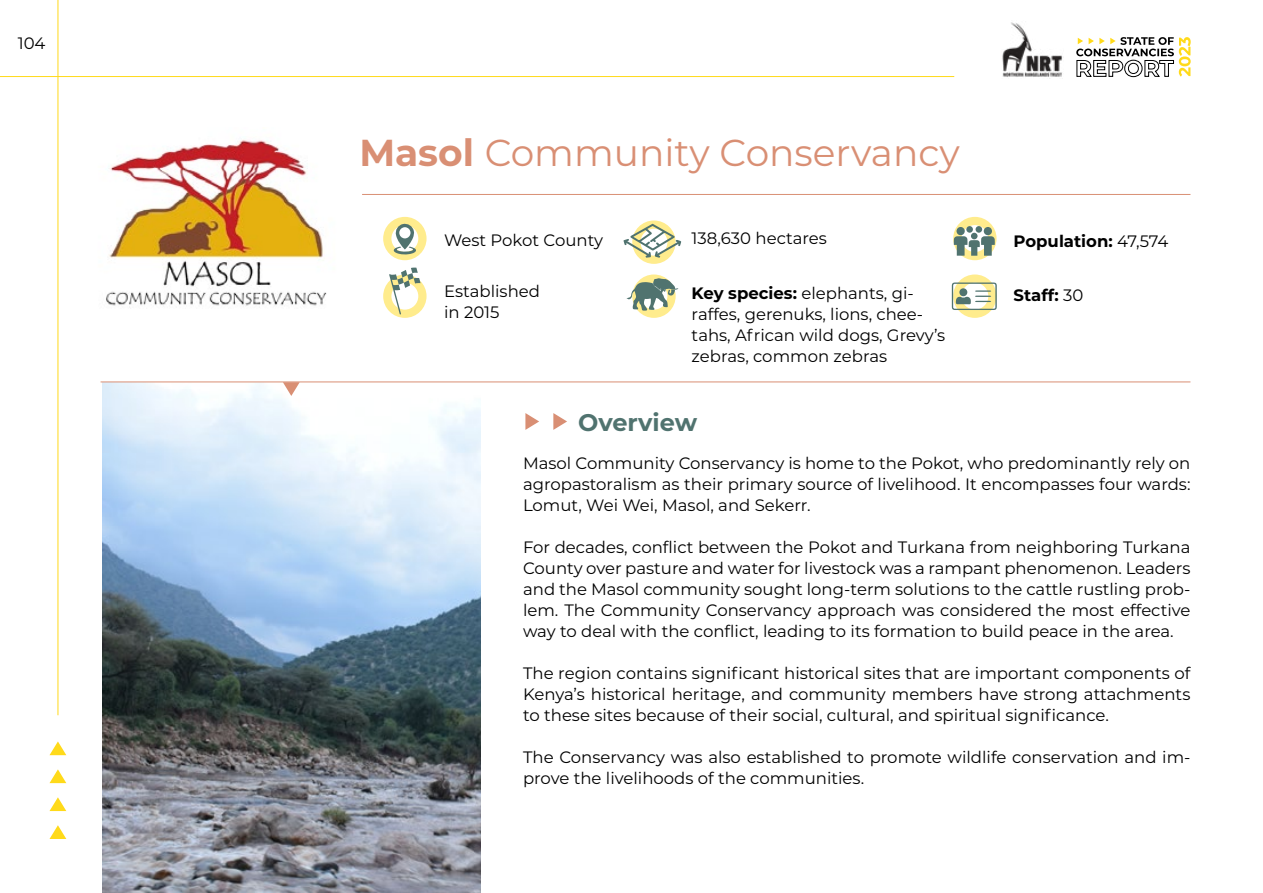
<style>
.page{position:relative;width:1263px;height:893px;background:#fff}
.page>*{position:absolute;margin:0;border:0;box-sizing:border-box;transform-origin:0 0}
.t1{font:37.5px "Montserrat";color:#d98f74}
.t2{font:700 24px "Montserrat";color:#50736f}
.t3{font:16.5px/21px "Montserrat";color:#000}
.t4{font:700 16.5px "Montserrat";color:#000}
.s1{font-weight:700}
.s2{font-weight:400}
</style>
<div class="page">
<svg style="left:50px;top:825px;width:16px;height:14px"></svg>
<svg style="left:50px;top:797px;width:16px;height:14px"></svg>
<svg style="left:50px;top:769px;width:16px;height:14px"></svg>
<svg style="left:50px;top:741px;width:16px;height:14px"></svg>
<img style="left:1002px;top:22px;width:60px;height:55px">
<hr style="left:0;top:76px;width:954px;height:1px;background:#ffda1a">
<hr style="left:58px;top:0;width:1px;height:715px;background:#ffda1a">
<svg style="left:1076px;top:37px;width:115px;height:40px"></svg>
<img style="left:102px;top:383px;width:378px;height:510px">
<svg style="left:383px;top:268px;width:43px;height:50px"></svg>
<svg style="left:383px;top:217px;width:43px;height:43px"></svg>
<svg style="left:626px;top:274px;width:52px;height:44px"></svg>
<svg style="left:953px;top:217px;width:43px;height:43px"></svg>
<svg style="left:952px;top:274px;width:45px;height:44px"></svg>
<svg style="left:624px;top:220px;width:57px;height:44px"></svg>
<img style="left:106px;top:140px;width:221px;height:168px">
<svg style="left:283px;top:383px;width:17px;height:13px"></svg>
<hr style="left:101px;top:382px;width:1089px;height:1px;background:#d98f74">
<hr style="left:362px;top:194px;width:828px;height:1px;background:#d98f74">
<svg style="left:525px;top:413px;width:14px;height:17px"></svg>
<svg style="left:553px;top:413px;width:14px;height:17px"></svg>
<p class="t3" style="left:18px;top:32px;width:29px">104</p>
<h1 class="t1" style="left:359px;top:127px;width:602px"><span class="s1">Masol</span> Community Conservancy</h1>
<p class="t3" style="left:444px;top:229px;width:160px">West Pokot County</p>
<p class="t3" style="left:444px;top:280px;width:97px">Established in 2015</p>
<p class="t3" style="left:692px;top:227px;width:137px">138,630 hectares</p>
<p class="t4" style="left:1013px;top:229px;width:156px">Population: <span class="s2">47,574</span></p>
<p class="t3" style="left:692px;top:282px;width:224px"><span class="s1">Key species:</span> elephants, gi-</p>
<p class="t4" style="left:1013px;top:283px;width:71px">Staff: <span class="s2">30</span></p>
<p class="t3" style="left:692px;top:303px;width:255px">raffes, gerenuks, lions, chee&shy;tahs, African wild dogs, Grevy’s zebras, common zebras</p>
<h2 class="t2" style="left:578px;top:405px;width:121px">Overview</h2>
<p class="t3" style="left:523px;top:452px;width:669px;text-align:justify">Masol Community Conservancy is home to the Pokot, who predominantly rely on agropastoralism as their primary source of livelihood. It encompasses four wards:<br>Lomut, Wei Wei, Masol, and Sekerr.</p>
<p class="t3" style="left:523px;top:536px;width:669px;text-align:justify">For decades, conflict between the Pokot and Turkana from neighboring Turkana County over pasture and water for livestock was a rampant phenomenon. Leaders and the Masol community sought long-term solutions to the cattle rustling prob&shy;lem. The Community Conservancy approach was considered the most effective way to deal with the conflict, leading to its formation to build peace in the area.</p>
<p class="t3" style="left:523px;top:662px;width:669px;text-align:justify">The region contains significant historical sites that are important components of Kenya’s historical heritage, and community members have strong attachments to these sites because of their social, cultural, and spiritual significance.</p>
<p class="t3" style="left:523px;top:746px;width:669px">The Conservancy was also established to promote wildlife conservation and im&shy;prove the livelihoods of the communities.</p>
</div>
